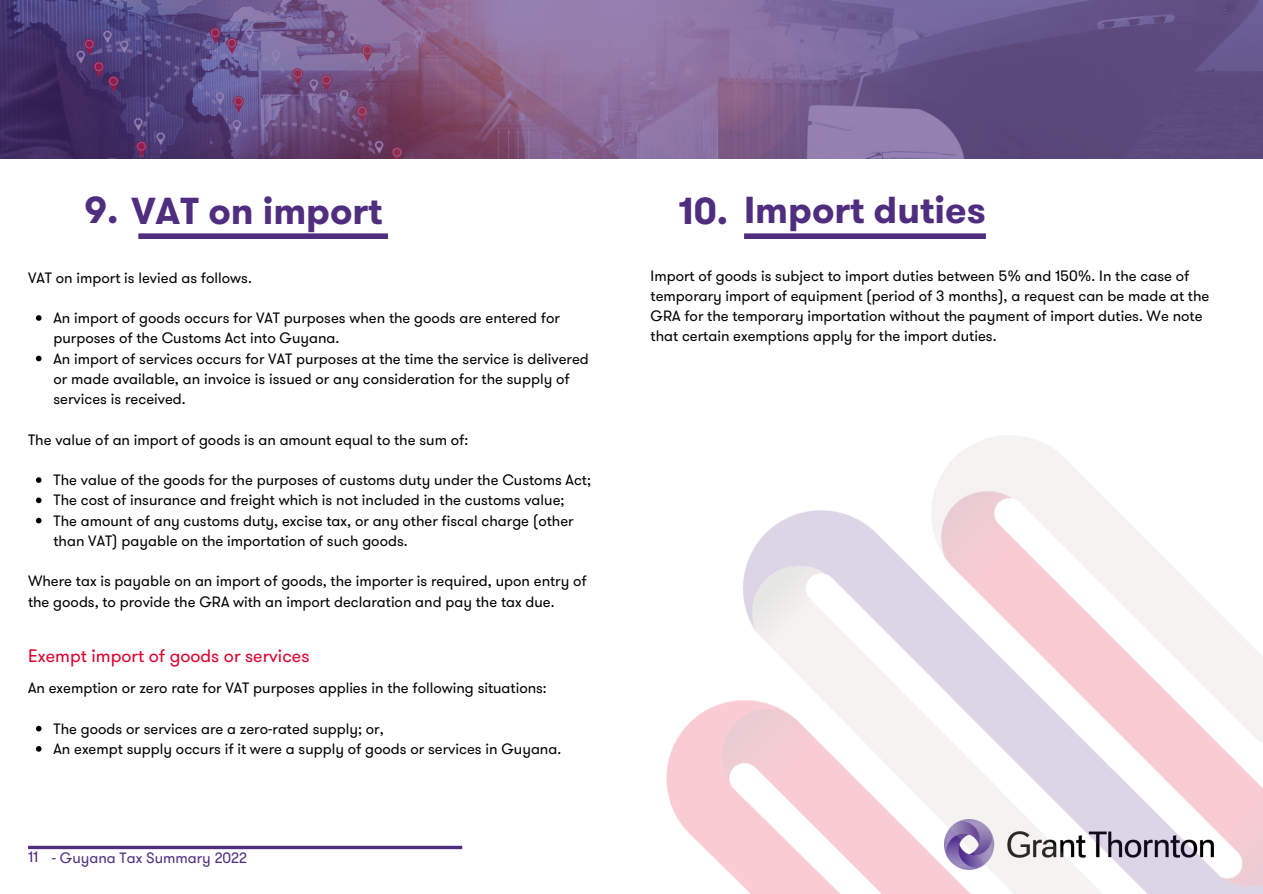
<style>
.page{position:relative;width:1263px;height:894px;background:#fff}
.page>*{position:absolute;margin:0;border:0;box-sizing:border-box;transform-origin:0 0}
.t1{font:700 37.5px "GT Walsheim Pro";color:#4f2d7f}
.t2{font:18px "GT Walsheim Pro";color:#de002e}
.t3{font:15px/20.2px "GT Walsheim Pro";color:#000}
.t4{font:15px "GT Walsheim Pro";color:#4f2d7f}
</style>
<div class="page">
<svg style="left:0;top:0;width:1263px;height:159px;background:#6f5788"></svg>
<svg style="left:36px;top:315px;width:6px;height:6px"></svg>
<svg style="left:36px;top:355px;width:6px;height:6px"></svg>
<svg style="left:36px;top:477px;width:6px;height:5px"></svg>
<svg style="left:36px;top:497px;width:6px;height:6px"></svg>
<svg style="left:36px;top:517px;width:6px;height:6px"></svg>
<svg style="left:36px;top:725px;width:6px;height:6px"></svg>
<svg style="left:36px;top:746px;width:6px;height:5px"></svg>
<div style="left:744px;top:233px;width:242px;height:6px;background:#4f2d7f"></div>
<hr style="left:28px;top:845px;width:434px;height:3px;background:#4f2d7f">
<div style="left:138px;top:233px;width:250px;height:6px;background:#4f2d7f"></div>
<img style="left:666px;top:435px;width:597px;height:458px">
<h1 class="t1" style="left:85px;top:184px;width:299px">9. VAT on import</h1>
<p class="t3" style="left:28px;top:267px;width:225px">VAT on import is levied as follows.</p>
<p class="t3" style="left:54px;top:308px;width:537px">An import of goods occurs for VAT purposes when the goods are entered for purposes of the Customs Act into Guyana.<br>An import of services occurs for VAT purposes at the time the service is delivered or made available, an invoice is issued or any consideration for the supply of services is received.</p>
<p class="t3" style="left:28px;top:429px;width:442px">The value of an import of goods is an amount equal to the sum of:</p>
<p class="t3" style="left:54px;top:470px;width:539px">The value of the goods for the purposes of customs duty under the Customs Act; The cost of insurance and freight which is not included in the customs value; The amount of any customs duty, excise tax, or any other fiscal charge (other than VAT) payable on the importation of such goods.</p>
<p class="t3" style="left:28px;top:571px;width:560px">Where tax is payable on an import of goods, the importer is required, upon entry of the goods, to provide the GRA with an import declaration and pay the tax due.</p>
<p class="t2" style="left:28px;top:642px;width:283px">Exempt import of goods or services</p>
<p class="t3" style="left:28px;top:677px;width:520px">An exemption or zero rate for VAT purposes applies in the following situations:</p>
<p class="t3" style="left:54px;top:718px;width:509px">The goods or services are a zero-rated supply; or,<br>An exempt supply occurs if it were a supply of goods or services in Guyana.</p>
<p class="t4" style="left:28px;top:846px;width:221px">11 - Guyana Tax Summary 2022</p>
<h1 class="t1" style="left:678px;top:184px;width:309px">10. Import duties</h1>
<p class="t3" style="left:651px;top:265px;width:560px">Import of goods is subject to import duties between 5% and 150%. In the case of temporary import of equipment (period of 3 months), a request can be made at the GRA for the temporary importation without the payment of import duties. We note that certain exemptions apply for the import duties.</p>
</div>
